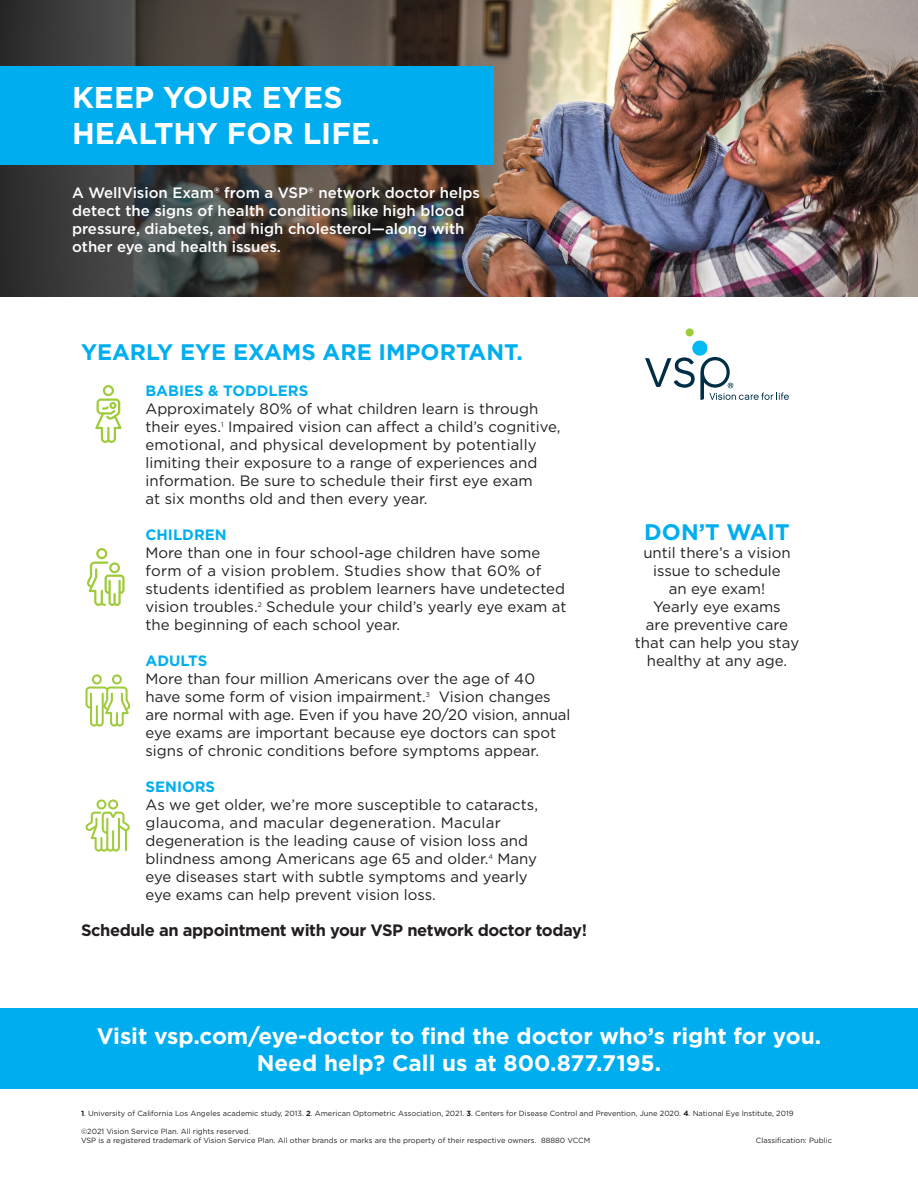
<style>
.page{position:relative;width:918px;height:1188px;background:#fff}
.page>*{position:absolute;margin:0;border:0;box-sizing:border-box;transform-origin:0 0}
.VC_Heading_1{font:700 30px/36px "Gotham";color:#fff}
.VC_CTA_BAR{font:700 22.5px/27px "Gotham";color:#fff;text-align:center}
.VC_Heading_2{font:700 22.5px "Gotham";color:#00aeef}
.VC_Feature_3{font:700 22.5px "Gotham";color:#00aeef}
.t1{font:700 16.5px "Gotham";letter-spacing:-.025em;color:#231f20}
.VC_Feature_6{font:15px/18px "Gotham";color:#231f20}
.t2{font:500 15px/18px "Gotham";color:#fff}
.t3{font:700 15px "Gotham";color:#00aeef}
.VC_Legal{font:7.5px/9px "Gotham";color:#231f20}
.t4{font:6.75px "Gotham";color:#231f20}
.s1{font-weight:700}
</style>
<div class="page">
<img style="left:631px;top:0;width:287px;height:297px">
<img style="left:0;top:0;width:631px;height:297px">
<div style="left:0;top:1008px;width:918px;height:81px;background:#00aeef"></div>
<div style="left:0;top:66px;width:493px;height:99px;background:#00aeef"></div>
<svg style="left:95px;top:385px;width:27px;height:58px"></svg>
<svg style="left:87px;top:548px;width:38px;height:58px"></svg>
<svg style="left:86px;top:674px;width:44px;height:53px"></svg>
<svg style="left:85px;top:799px;width:45px;height:53px"></svg>
<svg style="left:685px;top:328px;width:9px;height:9px"></svg>
<svg style="left:645px;top:340px;width:144px;height:60px"></svg>
<p class="VC_Heading_1" style="left:72px;top:79px;width:309px">KEEP YOUR EYES<br>HEALTHY FOR LIFE.</p>
<p class="t2" style="left:72px;top:184px;width:410px">A WellVision Exam® from a VSP® network doctor helps detect the signs of health conditions like high blood pressure, diabetes, and high cholesterol—along with other eye and health issues.</p>
<p class="VC_Heading_2" style="left:81px;top:337px;width:443px">YEARLY EYE EXAMS ARE IMPORTANT.</p>
<p class="t3" style="left:146px;top:381px;width:164px">BABIES &amp; TODDLERS</p>
<p class="VC_Feature_6" style="left:146px;top:399px;width:394px">Approximately 80% of what children learn is through their eyes.</p>
<p class="VC_Feature_6" style="left:146px;top:417px;width:417px;text-indent:83px">Impaired vision can affect a child’s cognitive, emotional, and physical development by potentially limiting their exposure to a range of experiences and information. Be sure to schedule their first eye exam<br>at six months old and then every year.</p>
<p class="t3" style="left:146px;top:525px;width:83px">CHILDREN</p>
<p class="VC_Feature_6" style="left:146px;top:543px;width:421px">More than one in four school-age children have some form of a vision problem. Studies show that 60% of students identified as problem learners have undetected vision troubles.</p>
<p class="t4" style="left:221px;top:420px;width:4px">1</p>
<p class="VC_Feature_6" style="left:146px;top:597px;width:423px;text-indent:121px">Schedule your child’s yearly eye exam at the beginning of each school year.</p>
<p class="t3" style="left:146px;top:651px;width:63px">ADULTS</p>
<p class="VC_Feature_6" style="left:146px;top:669px;width:391px">More than four million Americans over the age of 40 have some form of vision impairment.</p>
<p class="t4" style="left:258px;top:600px;width:6px">2</p>
<p class="VC_Feature_6" style="left:146px;top:687px;width:426px;text-indent:293px">Vision changes are normal with age. Even if you have 20/20 vision, annual eye exams are important because eye doctors can spot signs of chronic conditions before symptoms appear.</p>
<p class="t3" style="left:146px;top:777px;width:71px">SENIORS</p>
<p class="VC_Feature_6" style="left:146px;top:795px;width:394px">As we get older, we’re more susceptible to cataracts, glaucoma, and macular degeneration. Macular degeneration is the leading cause of vision loss and blindness among Americans age 65 and older.</p>
<p class="t4" style="left:426px;top:690px;width:6px">3</p>
<p class="VC_Feature_6" style="left:146px;top:849px;width:393px;text-indent:352px">Many eye diseases start with subtle symptoms and yearly eye exams can help prevent vision loss.</p>
<p class="t4" style="left:488px;top:852px;width:6px">4</p>
<p class="t1" style="left:81px;top:919px;width:508px">Schedule an appointment with your VSP network doctor today!</p>
<p class="VC_Feature_3" style="left:644px;top:517px;width:147px">DON’T WAIT</p>
<p class="VC_Feature_6" style="left:635px;top:543px;width:166px;text-align:center">until there’s a vision issue to schedule<br>an eye exam!<br>Yearly eye exams<br>are preventive care that can help you stay healthy at any age.</p>
<p class="VC_CTA_BAR" style="left:97px;top:1022px;width:726px">Visit vsp.com/eye-doctor to find the doctor who’s right for you.<br>Need help? Call us at 800.877.7195.</p>
<p class="VC_Legal" style="left:81px;top:1109px;width:714px"><span class="s1">1</span>. University of California Los Angeles academic study, 2013. <span class="s1">2</span>. American Optometric Association, 2021. <span class="s1">3</span>. Centers for Disease Control and Prevention, June 2020. <span class="s1">4</span>. National Eye Institute, 2019</p>
<p class="VC_Legal" style="left:81px;top:1127px;width:511px">©2021 Vision Service Plan. All rights reserved.<br>VSP is a registered trademark of Vision Service Plan. All other brands or marks are the property of their respective owners. 88880 VCCM</p>
<p class="VC_Legal" style="left:756px;top:1136px;width:77px">Classification: Public</p>
</div>
